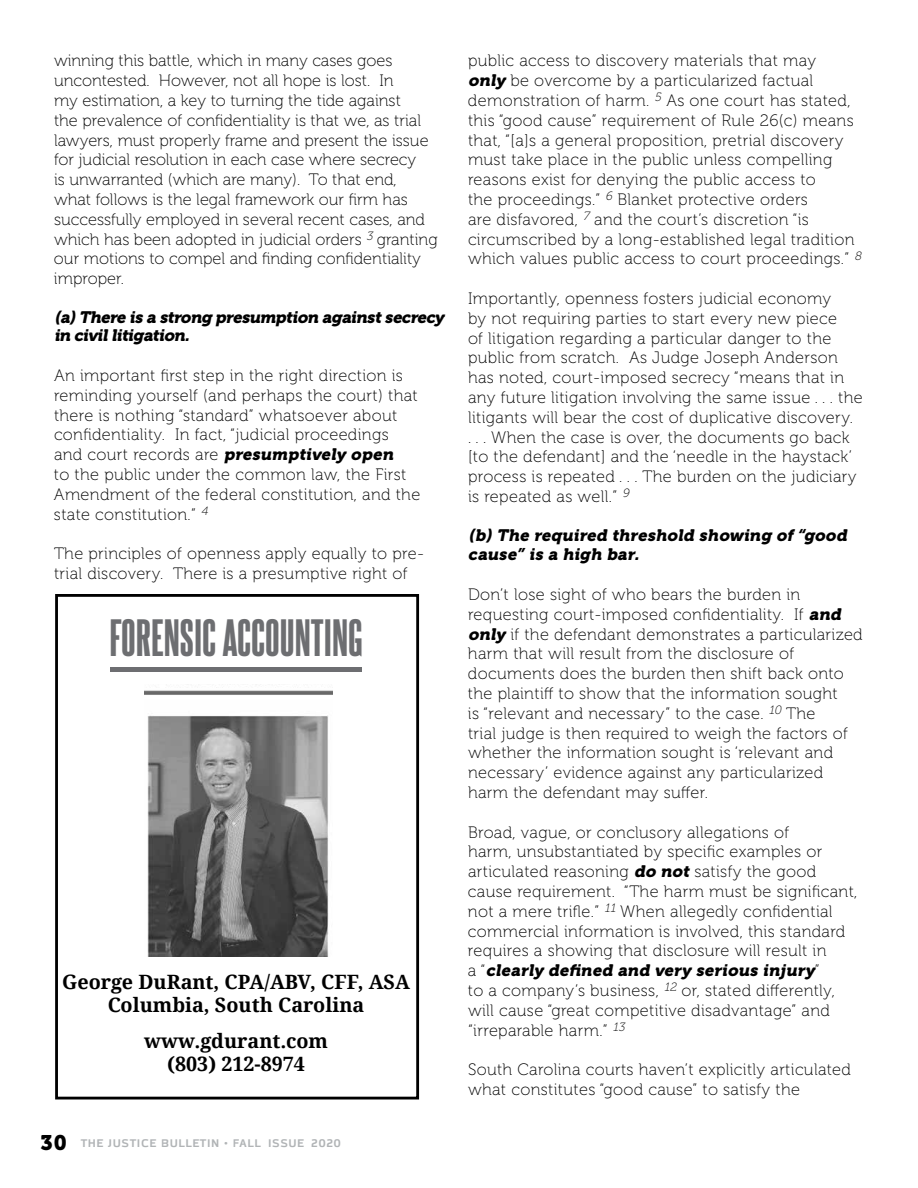
<style>
.page{position:relative;width:918px;height:1188px;background:#fff}
.page>*{position:absolute;margin:0;border:0;box-sizing:border-box;transform-origin:0 0}
.t1{font:45.15px "Steelfish Eb";color:#6d6e71}
.t2{font:700 19.8px/23.7px "Droid Serif";color:#000;text-align:center}
.t3{font:16.5px/19.8px "Museo 100";letter-spacing:.02em;color:#000}
.t4{font:16.5px/19.8px "Museo 100";color:#000}
.t5{font:italic 16.5px/18.8px "Museo 900";color:#000}
.t6{font:700 12px "Azoft Sans";letter-spacing:.05em;color:#b1b4b6}
.s1{font-family:"Museo 900";font-style:italic}
.s2{font-family:"Museo 900";font-weight:400;font-size:21px;color:#000}
.s3{font-family:"Museo 100";font-style:normal}
</style>
<div class="page">
<div style="left:55px;top:594px;width:364px;height:505px;border:3px solid #000"></div>
<img style="left:144px;top:687px;width:189px;height:269px">
<div style="left:111px;top:667px;width:251px;height:5px;background:#6d6e71"></div>
<p class="t4" style="left:54px;top:51px;width:385px">winning this battle, which in many cases goes uncontested. However, not all hope is lost. In<br>my estimation, a key to turning the tide against<br>the prevalence of confidentiality is that we, as trial lawyers, must properly frame and present the issue for judicial resolution in each case where secrecy<br>is unwarranted (which are many). To that end, what follows is the legal framework our firm has successfully employed in several recent cases, and which has been adopted in judicial orders <sup>3</sup> granting our motions to compel and finding confidentiality improper.</p>
<p class="t5" style="left:54px;top:308px;width:391px">(a)There is a strong presumption againstsecrecy in civillitigation.</p>
<p class="t3" style="left:54px;top:366px;width:368px">An important first step in the right direction is reminding yourself (and perhaps the court) that there is nothing “standard” whatsoever about confidentiality. In fact, “judicial proceedings<br>a n d c o u r t r e c o r d s a r e <span class="s1">presumptively open<br></span>to the public under the common law, the First Amendment of the federal constitution, and the state constitution.” <sup>4</sup></p>
<p class="t3" style="left:54px;top:544px;width:372px">The principles of openness apply equally to pre&shy;trial discovery. There is a presumptive right of</p>
<h1 class="t1" style="left:109px;top:605px;width:255px">FORENSIC ACCOUNTING</h1>
<p class="t2" style="left:62px;top:970px;width:349px">George DuRant, CPA/ABV, CFF, ASA<br>Columbia, South Carolina</p>
<p class="t2" style="left:144px;top:1029px;width:186px">www.gdurant.com (803) 212-8974</p>
<p class="t6" style="left:40px;top:1135px;width:302px"><span class="s2">30</span> THE JUSTICE BULLETIN • FALL ISSUE 2020</p>
<p class="t3" style="left:468px;top:51px;width:397px">public access to discovery materials that may<br><span class="s1">only</span> be overcome by a particularized factual demonstration of harm. <sup>5</sup> As one court has stated, this “good cause” requirement of Rule 26(c) means that, “[a]s a general proposition, pretrial discovery must take place in the public unless compelling reasons exist for denying the public access to<br>the proceedings.” <sup>6</sup> Blanket protective orders<br>are disfavored, <sup>7</sup> and the court’s discretion “is circumscribed by a long-established legal tradition which values public access to court proceedings.” <sup>8</sup></p>
<p class="t3" style="left:468px;top:289px;width:396px">Importantly, openness fosters judicial economy<br>by not requiring parties to start every new piece<br>of litigation regarding a particular danger to the public from scratch. As Judge Joseph Anderson has noted, court-imposed secrecy “means that in any future litigation involving the same issue . . . the litigants will bear the cost of duplicative discovery.<br>. . . When the case is over, the documents go back [to the defendant] and the ‘needle in the haystack’ process is repeated . . . The burden on the judiciary is repeated as well.” <sup>9</sup></p>
<p class="t5" style="left:468px;top:525px;width:384px;line-height:19.8px">(b) The required threshold showing of “good cause” is a high bar.</p>
<p class="t3" style="left:468px;top:585px;width:396px">Don’t lose sight of who bears the burden in requesting court-imposed confidentiality. If <span class="s1">and only</span> if the defendant demonstrates a particularized harm that will result from the disclosure of documents does the burden then shift back onto the plaintiff to show that the information sought<br>is “relevant and necessary” to the case. <sup>10</sup> The<br>trial judge is then required to weigh the factors of whether the information sought is ‘relevant and necessary’ evidence against any particularized harm the defendant may suffer.</p>
<p class="t3" style="left:468px;top:822px;width:391px">Broad, vague, or conclusory allegations of<br>harm, unsubstantiated by specific examples or articulated reasoning <span class="s1">do not</span> satisfy the good cause requirement. “The harm must be significant, not a mere trifle.” <sup>11</sup> When allegedly confidential commercial information is involved, this standard requires a showing that disclosure will result in</p>
<p class="t5" style="left:468px;top:961px;width:353px"><span class="s3">a “</span> clearly defined and very serious injury<span class="s3">”</span></p>
<p class="t3" style="left:468px;top:981px;width:368px">to a company’s business, <sup>12</sup> or, stated differently, will cause “great competitive disadvantage” and “irreparable harm.” <sup>13</sup></p>
<p class="t3" style="left:468px;top:1060px;width:385px">South Carolina courts haven’t explicitly articulated what constitutes “good cause” to satisfy the</p>
</div>
